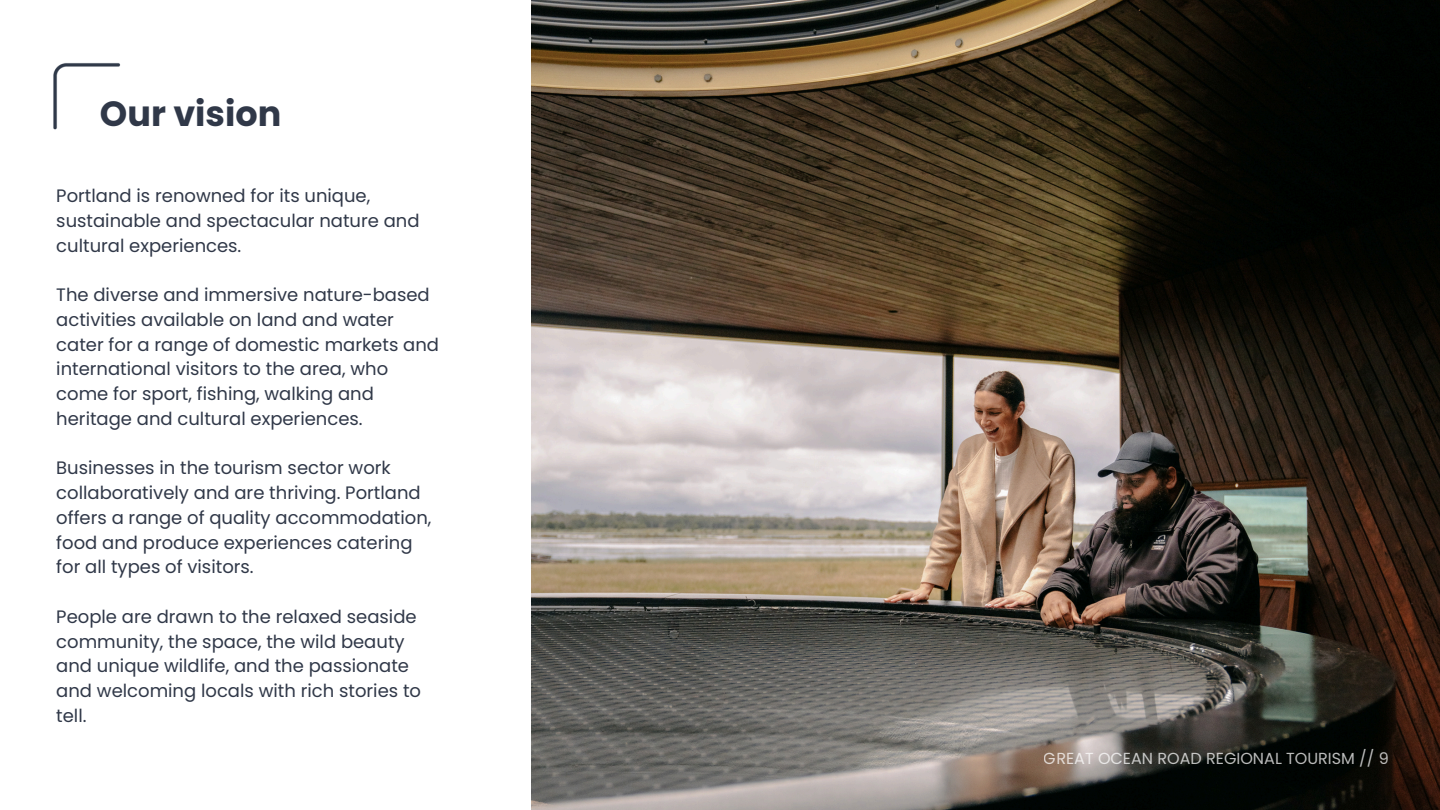
<style>
.page{position:relative;width:1440px;height:810px;background:#fff}
.page>*{position:absolute;margin:0;border:0;box-sizing:border-box;transform-origin:0 0}
.t1{font:700 35px "Poppins";color:#303848}
.t2{font:18px/24.8px "Poppins";color:#303848}
.t3{font:16px "Poppins";color:#fff}
</style>
<div class="page">
<img style="left:532px;top:0;width:908px;height:810px">
<img style="left:53px;top:63px;width:68px;height:67px">
<h2 class="t1" style="left:100px;top:89px;width:183px">Our vision</h2>
<h2 class="t2" style="left:56px;top:184px;width:365px">Portland is renowned for its unique, sustainable and spectacular nature and cultural experiences.</h2>
<h2 class="t2" style="left:56px;top:283px;width:384px">The diverse and immersive nature-based activities available on land and water cater for a range of domestic markets and international visitors to the area, who come for sport, fishing, walking and heritage and cultural experiences.</h2>
<p class="t2" style="left:56px;top:456px;width:377px">Businesses in the tourism sector work collaboratively and are thriving. Portland offers a range of quality accommodation, food and produce experiences catering for all types of visitors.</p>
<p class="t2" style="left:56px;top:604px;width:366px">People are drawn to the relaxed seaside community, the space, the wild beauty and unique wildlife, and the passionate and welcoming locals with rich stories to tell.</p>
<p class="t3" style="left:1044px;top:747px;width:346px">GREAT OCEAN ROAD REGIONAL TOURISM // 9</p>
</div>
